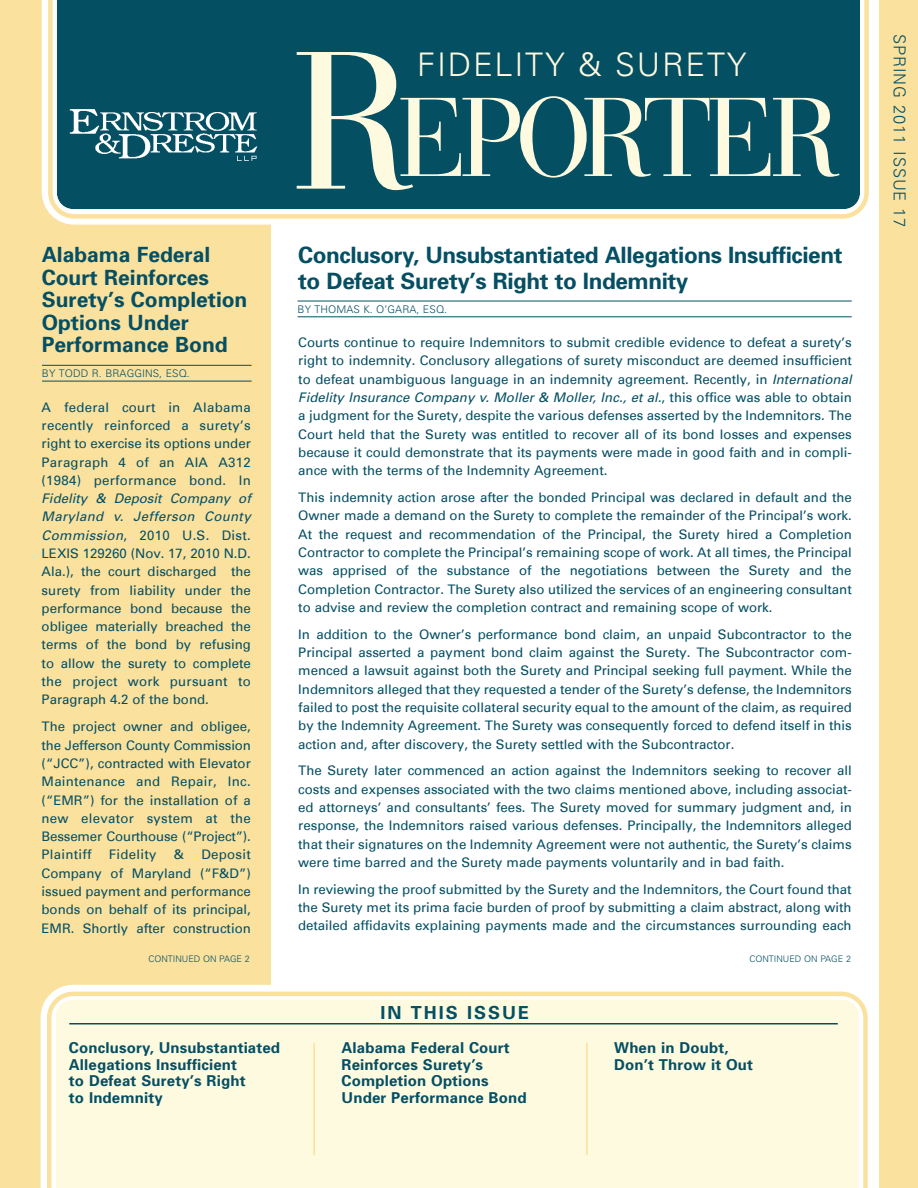
<style>
.page{position:relative;width:918px;height:1188px;background:#fae19e}
.page>*{position:absolute;margin:0;border:0;box-sizing:border-box;transform-origin:0 0}
.t1{font:117.9px "Bauer Bodoni BT";letter-spacing:-.06em;color:#fefae0;scale:.95 1}
.t2{font:300 32.4px "Univers";letter-spacing:.055em;color:#fefae0}
.t3{font:700 22.5px/25.5px "Univers";letter-spacing:-.02em;color:#054f63}
.t4{font:700 21px/22.5px "Univers";color:#054f63}
.t5{font:700 18px "Univers";letter-spacing:.11em;color:#054f63}
.t6{font:300 16.5px "Univers";letter-spacing:.055em;color:#054f63}
.t7{font:700 15px/16.5px "Univers";letter-spacing:.01em;color:#054f63}
.t8{font:13.2px/18.3px "Univers";color:#054f63;text-align:justify}
.t9{font:13.2px "Univers";letter-spacing:.02em;color:#054f63}
.t10{font:300 10.5px "Univers";letter-spacing:.01em;color:#054f63}
.t11{font:300 9px "Univers";color:#054f63}
.s1{font-style:italic}
.s2{font-size:206.4px}
</style>
<div class="page">
<div style="left:271px;top:0;width:608px;height:1188px;background:#fff"></div>
<svg style="left:42px;top:0;width:229px;height:225px;background:#fefbf4"></svg>
<svg style="left:48px;top:0;width:821px;height:219px"></svg>
<div style="left:55px;top:0;width:807px;height:211px;background:#054f63"></div>
<img style="left:64px;top:102px;width:203px;height:62px">
<hr style="left:42px;top:365px;width:210px;height:1px;background:#054f63">
<hr style="left:42px;top:381px;width:210px;height:1px;background:#054f63">
<svg style="left:41px;top:985px;width:804px;height:203px"></svg>
<svg style="left:47px;top:992px;width:821px;height:196px"></svg>
<div style="left:53px;top:997px;width:808px;height:191px;background:#fefae0"></div>
<hr style="left:313px;top:1043px;width:2px;height:112px;background:#fae19e">
<hr style="left:586px;top:1043px;width:2px;height:112px;background:#fae19e">
<hr style="left:69px;top:1023px;width:769px;height:1px;background:#054f63">
<hr style="left:298px;top:301px;width:554px;height:1px;background:#054f63">
<hr style="left:298px;top:316px;width:554px;height:1px;background:#054f63">
<h3 class="t4" style="left:42px;top:245px;width:207px">Alabama Federal<br>Court Reinforces<br>Surety’s Completion<br>Options Under<br>Performance Bond</h3>
<p class="t10" style="left:42px;top:369px;width:149px">BY TODD R. BRAGGINS, ESQ.</p>
<p class="t8" style="left:42px;top:398px;width:211px">A federal court in Alabama recently reinforced a surety’s right to exercise its options under Paragraph 4 of an AIA A312 (1984) performance bond. In</p>
<p class="t8" style="left:42px;top:489px;width:211px"><span class="s1">Fidelity &amp; Deposit Company of Maryland v. Jefferson County Commission</span>, 2010 U.S. Dist.<br>LEXIS 129260 (Nov. 17, 2010 N.D.<br>Ala.), the court discharged the surety from liability under the performance bond because the obligee materially breached the terms of the bond by refusing to allow the surety to complete the project work pursuant to Paragraph 4.2 of the bond.</p>
<p class="t8" style="left:42px;top:718px;width:211px">The project owner and obligee, the Jefferson County Commission (“JCC”), contracted with Elevator Maintenance and Repair, Inc. (“EMR”) for the installation of a new elevator system at the Bessemer Courthouse (“Project”).<br>Plaintiff</p>
<p class="t9" style="left:109px;top:847px;width:49px">Fidelity</p>
<p class="t8" style="left:174px;top:846px;width:12px">&amp;</p>
<p class="t8" style="left:42px;top:846px;width:211px;text-indent:160px">Deposit Company of Maryland (“F&amp;D”) issued payment and performance bonds on behalf of its principal, EMR. Shortly after construction</p>
<h2 class="t2" style="left:417px;top:53px;width:331px">FIDELITY &amp; SURETY</h2>
<h1 class="t1" style="left:294px;top:95px;width:575px"><span class="s2">R</span>EPORTER</h1>
<h3 class="t3" style="left:298px;top:245px;width:546px">Conclusory, Unsubstantiated Allegations Insufficient to Defeat Surety’s Right to Indemnity</h3>
<p class="t10" style="left:298px;top:305px;width:151px">BY THOMAS K. O’GARA, ESQ.</p>
<p class="t8" style="left:298px;top:333px;width:555px">Courts continue to require Indemnitors to submit credible evidence to defeat a surety’s right to indemnity. Conclusory allegations of surety misconduct are deemed insufficient to defeat unambiguous language in an indemnity agreement. Recently, in <span class="s1">International Fidelity Insurance Company v. Moller &amp; Moller, Inc., et al.</span>, this office was able to obtain a judgment for the Surety, despite the various defenses asserted by the Indemnitors. The Court held that the Surety was entitled to recover all of its bond losses and expenses because it could demonstrate that its payments were made in good faith and in compli&shy;ance with the terms of the Indemnity Agreement.</p>
<p class="t8" style="left:298px;top:488px;width:555px">This indemnity action arose after the bonded Principal was declared in default and the Owner made a demand on the Surety to complete the remainder of the Principal’s work.<br>At the request and recommendation of the Principal, the Surety hired a Completion Contractor to complete the Principal’s remaining scope of work. At all times, the Principal was apprised of the substance of the negotiations between the Surety and the Completion Contractor. The Surety also utilized the services of an engineering consultant to advise and review the completion contract and remaining scope of work.</p>
<p class="t8" style="left:298px;top:625px;width:555px">In addition to the Owner’s performance bond claim, an unpaid Subcontractor to the Principal asserted a payment bond claim against the Surety. The Subcontractor com&shy;menced a lawsuit against both the Surety and Principal seeking full payment. While the Indemnitors alleged that they requested a tender of the Surety’s defense, the Indemnitors failed to post the requisite collateral security equal to the amount of the claim, as required by the Indemnity Agreement. The Surety was consequently forced to defend itself in this action and, after discovery, the Surety settled with the Subcontractor.</p>
<p class="t8" style="left:298px;top:762px;width:555px">The Surety later commenced an action against the Indemnitors seeking to recover all costs and expenses associated with the two claims mentioned above, including associat&shy;ed attorneys’ and consultants’ fees. The Surety moved for summary judgment and, in response, the Indemnitors raised various defenses. Principally, the Indemnitors alleged that their signatures on the Indemnity Agreement were not authentic, the Surety’s claims were time barred and the Surety made payments voluntarily and in bad faith.</p>
<p class="t8" style="left:298px;top:880px;width:555px">In reviewing the proof submitted by the Surety and the Indemnitors, the Court found that the Surety met its prima facie burden of proof by submitting a claim abstract, along with detailed affidavits explaining payments made and the circumstances surrounding each</p>
<p class="t11" style="left:148px;top:955px;width:103px">CONTINUED ON PAGE 2</p>
<p class="t11" style="left:750px;top:955px;width:103px">CONTINUED ON PAGE 2</p>
<h3 class="t5" style="left:380px;top:1006px;width:150px">IN THIS ISSUE</h3>
<p class="t7" style="left:69px;top:1041px;width:213px">Conclusory, Unsubstantiated<br>Allegations Insufficient<br>to Defeat Surety’s Right<br>to Indemnity</p>
<p class="t7" style="left:342px;top:1041px;width:187px">Alabama Federal Court<br>Reinforces Surety’s<br>Completion Options<br>Under Performance Bond</p>
<p class="t7" style="left:614px;top:1041px;width:140px">When in Doubt,<br>Don’t Throw it Out</p>
<p class="t6" style="left:906px;top:34px;width:195px;rotate:90deg">SPRING 2011 ISSUE 17</p>
</div>
